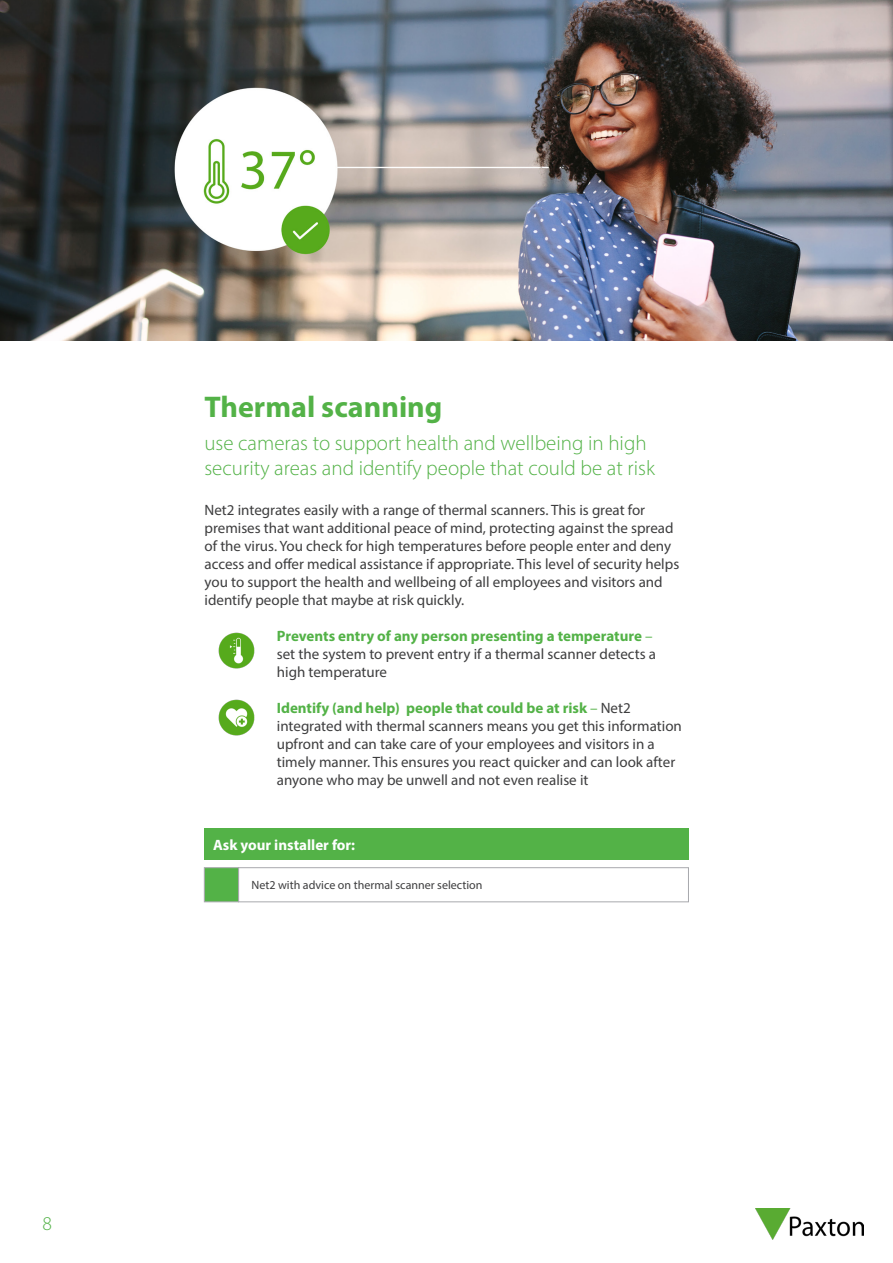
<style>
.page{position:relative;width:893px;height:1263px;background:#fff}
.page>*{position:absolute;margin:0;border:0;box-sizing:border-box;transform-origin:0 0}
.t1{font:700 30px "Myriad Pro";color:#53b247}
.t2{font:300 21px/25.2px "Myriad Pro";color:#53b247}
.t3{font:300 19.5px "Myriad Pro";color:#53b247}
.t4{font:15px/18px "Myriad Pro";color:#3e3e3f}
.t5{font:700 15px "Myriad Pro";color:#fff}
.t6{font:12px "Myriad Pro";color:#3e3e3f}
.s1{font-weight:700;color:#53b247}
.s2{color:#53b247}
</style>
<div class="page">
<img style="left:0;top:0;width:893px;height:341px">
<img style="left:219px;top:632px;width:36px;height:37px">
<img style="left:219px;top:699px;width:36px;height:37px">
<img style="left:756px;top:1209px;width:107px;height:30px">
<div style="left:205px;top:828px;width:484px;height:31px;background:#53b247"></div>
<div style="left:238px;top:867px;width:451px;height:35px;border:1px solid #a8a9ad"></div>
<div style="left:204px;top:867px;width:35px;height:35px;background:#53b247;border:1px solid #a8a9ad"></div>
<p class="t3" style="left:43px;top:1212px;width:11px">8</p>
<p class="t1" style="left:204px;top:387px;width:239px">Thermal scanning</p>
<p class="t2" style="left:204px;top:430px;width:452px">use cameras to support health and wellbeing in high security areas and identify people that could be at risk</p>
<p class="t4" style="left:205px;top:501px;width:476px">Net2 integrates easily with a range of thermal scanners. This is great for premises that want additional peace of mind, protecting against the spread of the virus. You check for high temperatures before people enter and deny access and offer medical assistance if appropriate. This level of security helps you to support the health and wellbeing of all employees and visitors and identify people that maybe at risk quickly.</p>
<p class="t4" style="left:277px;top:627px;width:381px"><span class="s1">Prevents entry of any person presenting a temperature</span> <span class="s2">– </span>set the system to prevent entry if a thermal scanner detects a high temperature</p>
<p class="t4" style="left:277px;top:699px;width:407px"><span class="s1">Identify (and help) people that could be at risk</span> <span class="s2">–</span> Net2 integrated with thermal scanners means you get this information upfront and can take care of your employees and visitors in a timely manner. This ensures you react quicker and can look after anyone who may be unwell and not even realise it</p>
<p class="t5" style="left:213px;top:835px;width:144px">Ask your installer for:</p>
<p class="t6" style="left:252px;top:878px;width:232px">Net2 with advice on thermal scanner selection</p>
</div>
